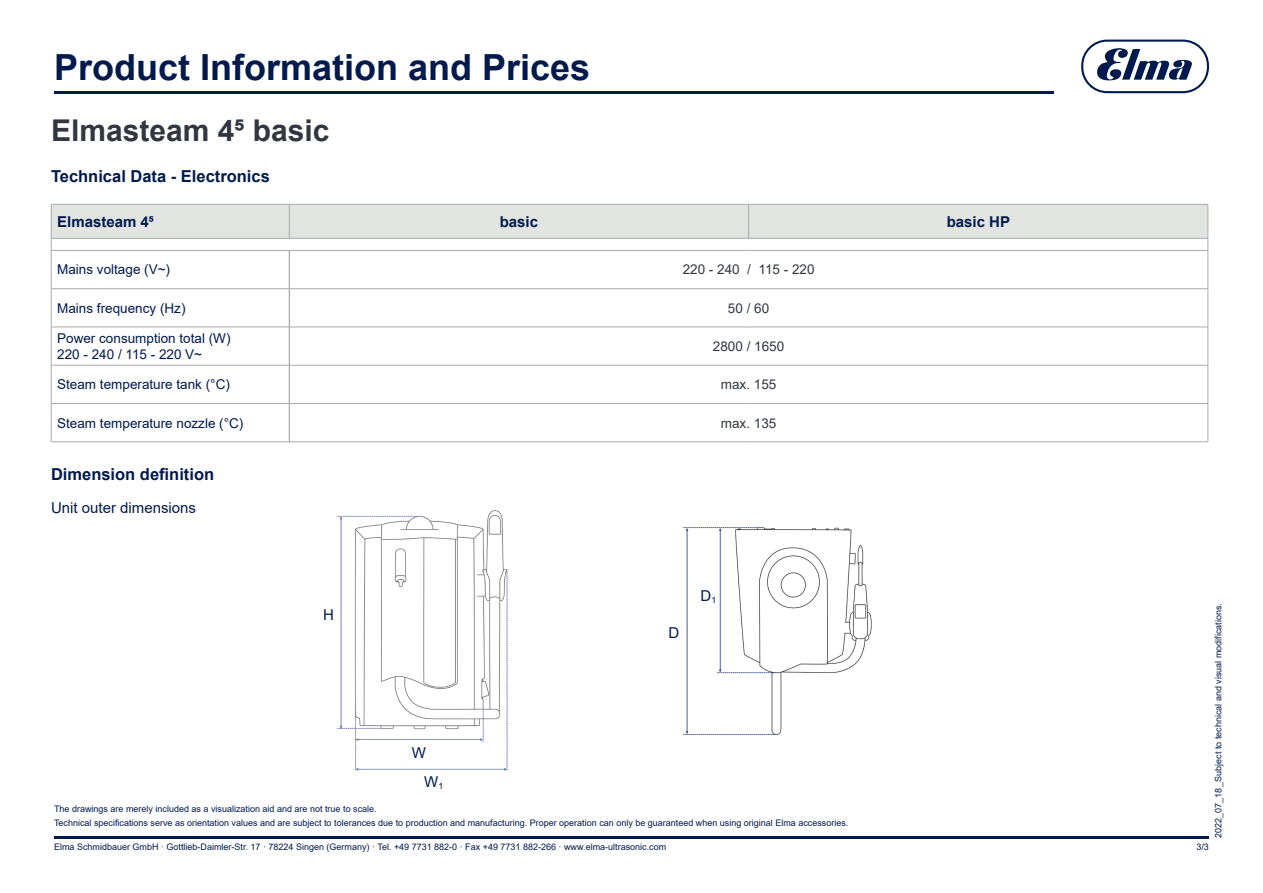
<style>
.page{position:relative;width:1263px;height:893px;background:#fff}
.page>*{position:absolute;margin:0;border:0;box-sizing:border-box;transform-origin:0 0}
.t1{font:700 36px "Arial";color:#001a4d}
.Arial_20_Bold_Grey{font:700 30px "Arial";color:#323640}
.Arial_11_Bold_Blue{font:700 16.5px "Arial";color:#001a4d}
.Arial_10_Reg_Blue_Mi{font:15px "Arial";color:#001a4d}
.Arial_10_Bold_Blue_M{font:700 15px "Arial";color:#001a4d}
.Arial_10_Bold_Blue_L{font:700 15px "Arial";color:#001a4d}
.Arial_9_Reg_Blue_Lin{font:13.5px/16.2px "Arial";color:#001a4d}
.Arial_9_Reg_Grey_Mit{font:13.5px "Arial";color:#323640}
.Arial_9_Reg_Blue_Lin-2{font:13.5px "Arial";color:#323640}
.Arial_6_Reg_Blue{font:9px "Arial";color:#001a4d}
</style>
<div class="page">
<svg style="left:1081px;top:40px;width:128px;height:53px"></svg>
<hr style="left:54px;top:91px;width:999px;height:2px;background:#001a4d">
<hr style="left:54px;top:837px;width:1155px;height:2px;background:#001a4d">
<img style="left:683px;top:527px;width:189px;height:208px">
<img style="left:336px;top:510px;width:172px;height:261px">
<svg style="left:290px;top:205px;width:918px;height:45px"></svg>
<hr style="left:289px;top:250px;width:460px;height:1px;background:#a8abac">
<hr style="left:749px;top:250px;width:459px;height:1px;background:#a8abac">
<hr style="left:1207px;top:251px;width:1px;height:37px;background:#a8abac">
<hr style="left:289px;top:288px;width:460px;height:1px;background:#a8abac">
<hr style="left:749px;top:288px;width:459px;height:1px;background:#a8abac">
<hr style="left:1207px;top:289px;width:1px;height:38px;background:#a8abac">
<hr style="left:289px;top:327px;width:460px;height:1px;background:#a8abac">
<hr style="left:749px;top:327px;width:459px;height:1px;background:#a8abac">
<hr style="left:1207px;top:327px;width:1px;height:38px;background:#a8abac">
<hr style="left:289px;top:365px;width:460px;height:1px;background:#a8abac">
<hr style="left:749px;top:365px;width:459px;height:1px;background:#a8abac">
<hr style="left:1207px;top:365px;width:1px;height:38px;background:#a8abac">
<hr style="left:289px;top:403px;width:460px;height:1px;background:#a8abac">
<hr style="left:749px;top:403px;width:459px;height:1px;background:#a8abac">
<hr style="left:1207px;top:404px;width:1px;height:38px;background:#a8abac">
<hr style="left:289px;top:441px;width:460px;height:1px;background:#a8abac">
<hr style="left:749px;top:441px;width:459px;height:1px;background:#a8abac">
<hr style="left:289px;top:204px;width:460px;height:1px;background:#a8abac">
<hr style="left:749px;top:204px;width:459px;height:1px;background:#a8abac">
<hr style="left:748px;top:204px;width:1px;height:34px;background:#a8abac">
<hr style="left:1207px;top:204px;width:1px;height:34px;background:#a8abac">
<hr style="left:289px;top:238px;width:460px;height:1px;background:#a8abac">
<hr style="left:749px;top:238px;width:459px;height:1px;background:#a8abac">
<div style="left:51px;top:204px;width:238px;height:34px;background:#e2e4e2"></div>
<hr style="left:51px;top:204px;width:239px;height:1px;background:#a8abac">
<hr style="left:51px;top:204px;width:1px;height:34px;background:#a8abac">
<hr style="left:289px;top:204px;width:1px;height:34px;background:#a8abac">
<hr style="left:51px;top:238px;width:239px;height:1px;background:#a8abac">
<hr style="left:51px;top:250px;width:239px;height:1px;background:#a8abac">
<hr style="left:51px;top:251px;width:1px;height:37px;background:#a8abac">
<hr style="left:289px;top:251px;width:1px;height:37px;background:#a8abac">
<hr style="left:51px;top:288px;width:239px;height:1px;background:#a8abac">
<hr style="left:51px;top:289px;width:1px;height:38px;background:#a8abac">
<hr style="left:289px;top:289px;width:1px;height:38px;background:#a8abac">
<hr style="left:51px;top:327px;width:239px;height:1px;background:#a8abac">
<hr style="left:51px;top:327px;width:1px;height:38px;background:#a8abac">
<hr style="left:289px;top:327px;width:1px;height:38px;background:#a8abac">
<hr style="left:51px;top:365px;width:239px;height:1px;background:#a8abac">
<hr style="left:51px;top:365px;width:1px;height:38px;background:#a8abac">
<hr style="left:289px;top:365px;width:1px;height:38px;background:#a8abac">
<hr style="left:51px;top:403px;width:239px;height:1px;background:#a8abac">
<hr style="left:51px;top:404px;width:1px;height:38px;background:#a8abac">
<hr style="left:289px;top:404px;width:1px;height:38px;background:#a8abac">
<hr style="left:51px;top:441px;width:239px;height:1px;background:#a8abac">
<h1 class="t1" style="left:54px;top:42px;width:538px">Product Information and Prices</h1>
<p class="Arial_20_Bold_Grey" style="left:51px;top:109px;width:280px">Elmasteam 4⁵ basic</p>
<p class="Arial_11_Bold_Blue" style="left:51px;top:165px;width:220px">Technical Data - Electronics</p>
<p class="Arial_10_Bold_Blue_L" style="left:57px;top:211px;width:98px">Elmasteam 4⁵</p>
<p class="Arial_9_Reg_Blue_Lin" style="left:57px;top:262px;width:114px">Mains voltage (V~)</p>
<p class="Arial_9_Reg_Blue_Lin" style="left:57px;top:300px;width:130px">Mains frequency (Hz)</p>
<p class="Arial_9_Reg_Blue_Lin" style="left:57px;top:330px;width:175px">Power consumption total (W)<br>220 - 240 / 115 - 220 V~</p>
<p class="Arial_9_Reg_Blue_Lin" style="left:57px;top:376px;width:174px">Steam temperature tank (°C)</p>
<p class="Arial_9_Reg_Blue_Lin" style="left:57px;top:415px;width:188px">Steam temperature nozzle (°C)</p>
<p class="Arial_11_Bold_Blue" style="left:51px;top:462px;width:165px">Dimension definition</p>
<p class="Arial_10_Reg_Blue_Mi" style="left:51px;top:497px;width:147px">Unit outer dimensions</p>
<p class="Arial_10_Reg_Blue_Mi" style="left:323px;top:604px;width:12px">H</p>
<p class="Arial_6_Reg_Blue" style="left:54px;top:803px;width:324px">The drawings are merely included as a visualization aid and are not true to scale.</p>
<p class="Arial_10_Reg_Blue_Mi" style="left:412px;top:742px;width:16px">W</p>
<p class="Arial_10_Reg_Blue_Mi" style="left:424px;top:772px;width:21px">W<sub>1</sub></p>
<p class="Arial_10_Bold_Blue_M" style="left:500px;top:211px;width:40px">basic</p>
<p class="Arial_10_Bold_Blue_M" style="left:947px;top:211px;width:65px">basic HP</p>
<p class="Arial_9_Reg_Blue_Lin-2" style="left:683px;top:260px;width:133px">220 - 240 / 115 - 220</p>
<p class="Arial_9_Reg_Grey_Mit" style="left:728px;top:299px;width:43px">50 / 60</p>
<p class="Arial_9_Reg_Grey_Mit" style="left:713px;top:337px;width:73px">2800 / 1650</p>
<p class="Arial_9_Reg_Grey_Mit" style="left:721px;top:375px;width:57px">max. 155</p>
<p class="Arial_9_Reg_Grey_Mit" style="left:721px;top:413px;width:57px">max. 135</p>
<p class="Arial_10_Reg_Blue_Mi" style="left:668px;top:622px;width:12px">D</p>
<p class="Arial_10_Reg_Blue_Mi" style="left:700px;top:586px;width:17px">D<sub>1</sub></p>
<p class="Arial_6_Reg_Blue" style="left:54px;top:817px;width:796px">Technical specifications serve as orientation values and are subject to tolerances due to production and manufacturing. Proper operation can only be guaranteed when using original Elma accessories.</p>
<p class="Arial_6_Reg_Blue" style="left:1212px;top:838px;width:236px;rotate:-90deg">2022_07_18_Subject to technical and visual modifications.</p>
<p class="Arial_6_Reg_Blue" style="left:54px;top:840px;width:614px">Elma Schmidbauer GmbH · Gottlieb-Daimler-Str. 17 · 78224 Singen (Germany) · Tel. +49 7731 882-0 · Fax +49 7731 882-266 · www.elma-ultrasonic.com</p>
<p class="Arial_6_Reg_Blue" style="left:1196px;top:840px;width:14px">3/3</p>
</div>
